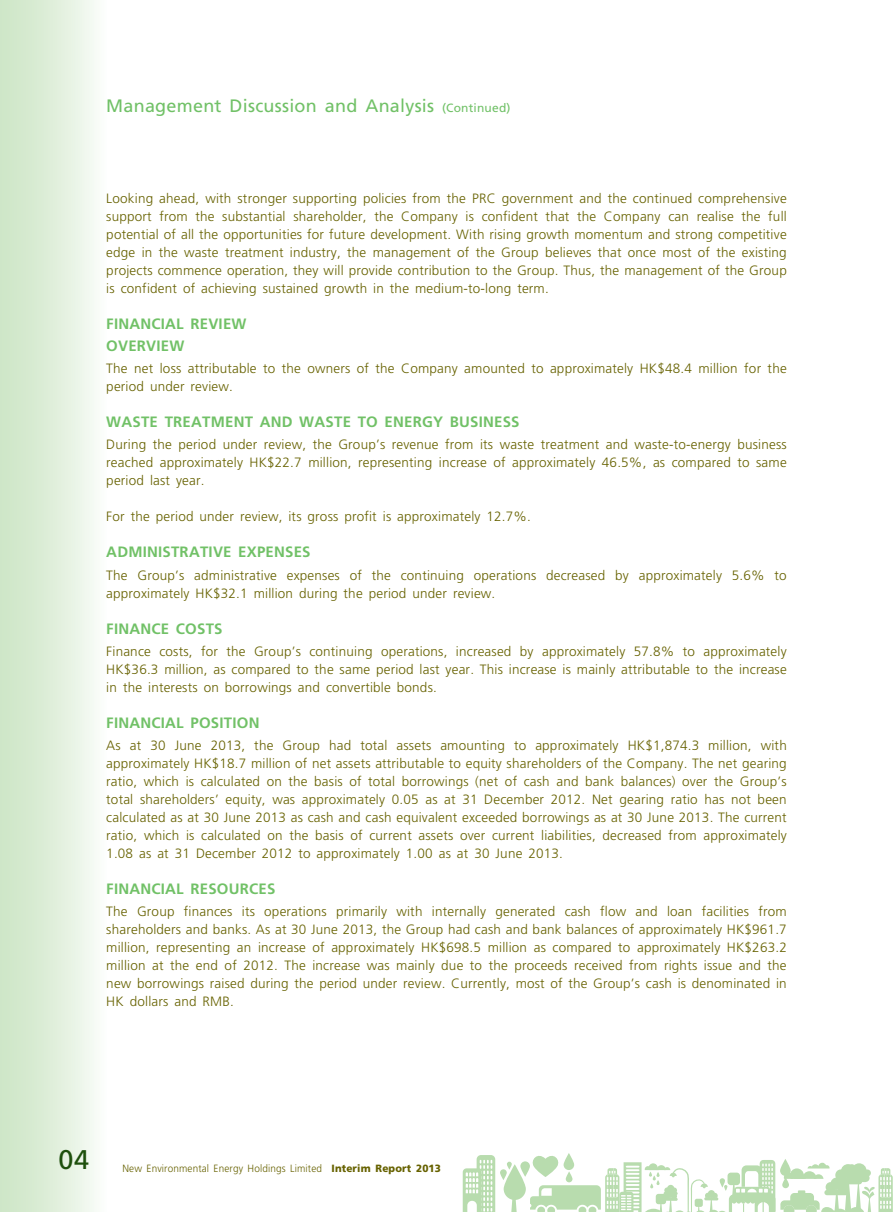
<style>
.page{position:relative;width:893px;height:1212px;background:#fff}
.page>*{position:absolute;margin:0;border:0;box-sizing:border-box;transform-origin:0 0}
._01_Body_Text{font:27px "Frutiger LT Std";color:#1e500d}
.t1{font:18px "Frutiger LT Std";letter-spacing:.015em;color:#71c167}
._03_H1{font:700 15px "Frutiger LT Std";letter-spacing:.015em;color:#71c167}
._11_P0{font:300 13.5px/18px "Frutiger LT Std";letter-spacing:.015em;color:#676200;text-align:justify}
.t2{font:300 10.5px "Frutiger LT Std";letter-spacing:.015em;color:#676200;scale:.95 1}
.s1{font-size:12px}
.s2{font-weight:900}
</style>
<div class="page">
<div style="left:0;top:0;width:122px;height:1212px;background:linear-gradient(to right,#cae4c2,#fff)"></div>
<svg style="left:504px;top:1164px;width:22px;height:36px"></svg>
<svg style="left:520px;top:1161px;width:10px;height:16px"></svg>
<svg style="left:500px;top:1169px;width:7px;height:11px"></svg>
<div style="left:516px;top:1183px;width:5px;height:8px;background:#b8dcae;border-radius:2px"></div>
<svg style="left:507px;top:1162px;width:10px;height:50px"></svg>
<svg style="left:463px;top:1155px;width:32px;height:57px"></svg>
<svg style="left:530px;top:1153px;width:363px;height:59px"></svg>
<p class="t1" style="left:106px;top:96px;width:406px">Management Discussion and Analysis <span class="s1">(Continued)</span></p>
<p class="_11_P0" style="left:106px;top:189px;width:682px">Looking ahead, with stronger supporting policies from the PRC government and the continued comprehensive support from the substantial shareholder, the Company is confident that the Company can realise the full potential of all the opportunities for future development. With rising growth momentum and strong competitive edge in the waste treatment industry, the management of the Group believes that once most of the existing projects commence operation, they will provide contribution to the Group. Thus, the management of the Group is confident of achieving sustained growth in the medium-to-long term.</p>
<p class="_03_H1" style="left:106px;top:315px;width:142px">FINANCIAL REVIEW</p>
<p class="_03_H1" style="left:106px;top:337px;width:80px">OVERVIEW</p>
<p class="_11_P0" style="left:106px;top:360px;width:682px">The net loss attributable to the owners of the Company amounted to approximately HK$48.4 million for the period under review.</p>
<p class="_03_H1" style="left:106px;top:413px;width:415px">WASTE TREATMENT AND WASTE TO ENERGY BUSINESS</p>
<p class="_11_P0" style="left:106px;top:436px;width:682px">During the period under review, the Group’s revenue from its waste treatment and waste-to-energy business reached approximately HK$22.7 million, representing increase of approximately 46.5%, as compared to same period last year.</p>
<p class="_11_P0" style="left:106px;top:508px;width:426px">For the period under review, its gross profit is approximately 12.7%.</p>
<p class="_03_H1" style="left:106px;top:543px;width:206px">ADMINISTRATIVE EXPENSES</p>
<p class="_11_P0" style="left:106px;top:566px;width:682px">The Group’s administrative expenses of the continuing operations decreased by approximately 5.6% to approximately HK$32.1 million during the period under review.</p>
<p class="_03_H1" style="left:106px;top:620px;width:118px">FINANCE COSTS</p>
<p class="_11_P0" style="left:106px;top:642px;width:682px">Finance costs, for the Group’s continuing operations, increased by approximately 57.8% to approximately HK$36.3 million, as compared to the same period last year. This increase is mainly attributable to the increase in the interests on borrowings and convertible bonds.</p>
<p class="_03_H1" style="left:106px;top:714px;width:155px">FINANCIAL POSITION</p>
<p class="_11_P0" style="left:106px;top:737px;width:682px">As at 30 June 2013, the Group had total assets amounting to approximately HK$1,874.3 million, with approximately HK$18.7 million of net assets attributable to equity shareholders of the Company. The net gearing ratio, which is calculated on the basis of total borrowings (net of cash and bank balances) over the Group’s total shareholders’ equity, was approximately 0.05 as at 31 December 2012. Net gearing ratio has not been calculated as at 30 June 2013 as cash and cash equivalent exceeded borrowings as at 30 June 2013. The current ratio, which is calculated on the basis of current assets over current liabilities, decreased from approximately 1.08 as at 31 December 2012 to approximately 1.00 as at 30 June 2013.</p>
<p class="_03_H1" style="left:106px;top:880px;width:171px">FINANCIAL RESOURCES</p>
<p class="_11_P0" style="left:106px;top:903px;width:682px">The Group finances its operations primarily with internally generated cash flow and loan facilities from shareholders and banks. As at 30 June 2013, the Group had cash and bank balances of approximately HK$961.7 million, representing an increase of approximately HK$698.5 million as compared to approximately HK$263.2 million at the end of 2012. The increase was mainly due to the proceeds received from rights issue and the new borrowings raised during the period under review. Currently, most of the Group’s cash is denominated in HK dollars and RMB.</p>
<p class="_01_Body_Text" style="left:59px;top:1143px;width:32px">04</p>
<p class="t2" style="left:122px;top:1163px;width:337px">New Environmental Energy Holdings Limited <span class="s2">Interim Report 2013</span></p>
</div>
